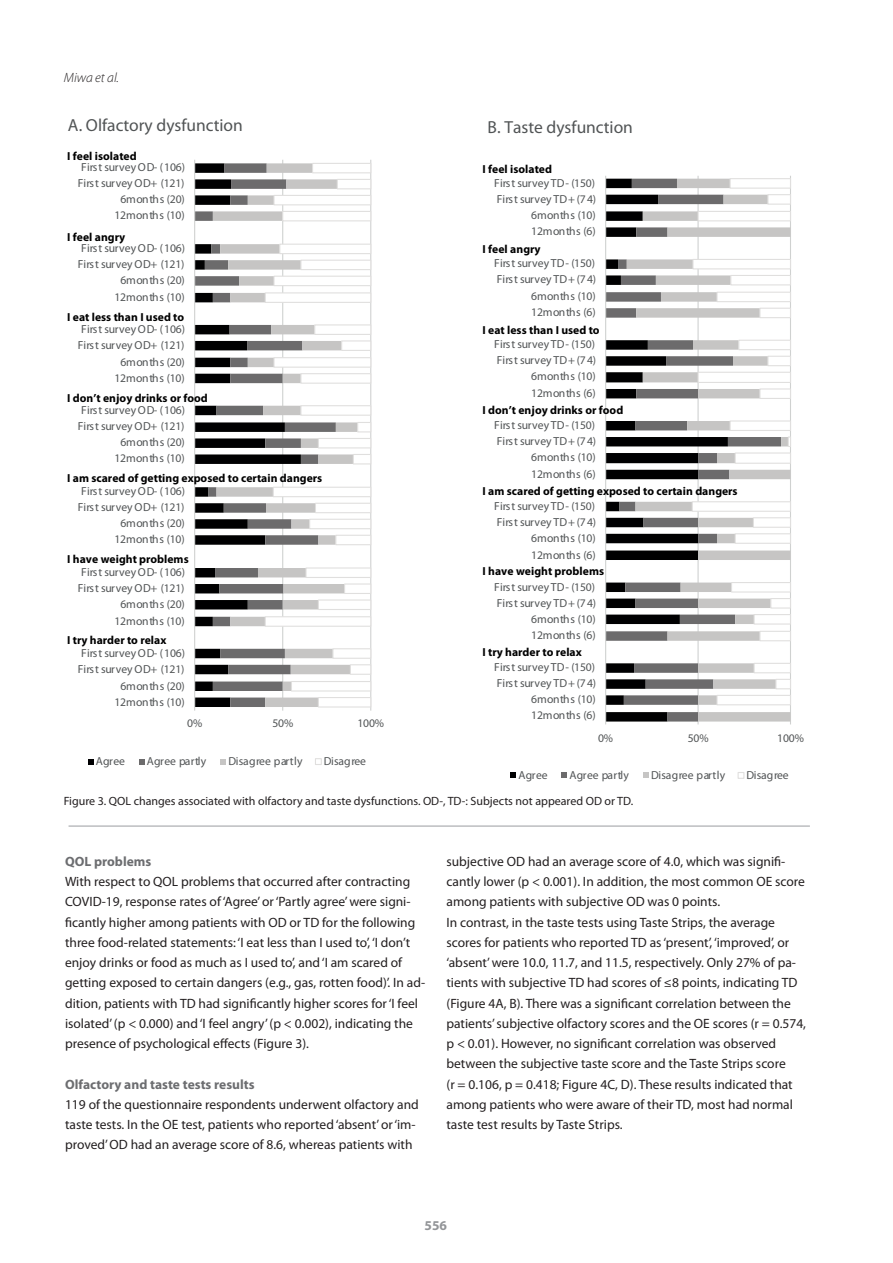
<style>
.page{position:relative;width:893px;height:1263px;background:#fff}
.page>*{position:absolute;margin:0;border:0;box-sizing:border-box;transform-origin:0 0}
.t1{font:17.4px "Myriad Pro";color:#515455}
.Kopje{font:13.5px/20.2px "Myriad Pro";color:#231f20}
.Kopje-2{font:700 13.5px "Myriad Pro";color:#6c6d70}
.t2{font:italic 300 13.5px "Myriad Pro";color:#231f20}
.t3{font:700 13.5px "Myriad Pro";color:#939598}
.bijschrift{font:12px "Myriad Pro";color:#231f20}
.t4{font:11.7px "Myriad Pro";color:#515455}
.t5{font:700 11.7px "Myriad Pro";letter-spacing:.005em;color:#000001}
</style>
<div class="page">
<hr style="left:69px;top:825px;width:741px;height:2px;background:#bcbdc0">
<hr style="left:282px;top:160px;width:1px;height:551px;background:#cfd1d0">
<hr style="left:370px;top:160px;width:1px;height:551px;background:#cfd1d0">
<svg style="left:195px;top:163px;width:18px;height:544px"></svg>
<svg style="left:213px;top:163px;width:51px;height:544px"></svg>
<svg style="left:264px;top:162px;width:107px;height:546px"></svg>
<hr style="left:194px;top:160px;width:1px;height:551px;background:#cfd1d0">
<svg style="left:88px;top:759px;width:6px;height:5px"></svg>
<svg style="left:139px;top:759px;width:5px;height:5px"></svg>
<svg style="left:220px;top:759px;width:6px;height:5px"></svg>
<div style="left:315px;top:758px;width:7px;height:7px;border:1px solid #e0dfde"></div>
<hr style="left:697px;top:176px;width:2px;height:548px;background:#cfd1d0">
<hr style="left:790px;top:176px;width:1px;height:548px;background:#cfd1d0">
<svg style="left:606px;top:179px;width:21px;height:542px"></svg>
<svg style="left:627px;top:179px;width:163px;height:542px"></svg>
<svg style="left:691px;top:178px;width:100px;height:528px"></svg>
<hr style="left:605px;top:176px;width:1px;height:548px;background:#cfd1d0">
<svg style="left:510px;top:772px;width:6px;height:6px"></svg>
<svg style="left:561px;top:772px;width:6px;height:6px"></svg>
<svg style="left:643px;top:772px;width:6px;height:6px"></svg>
<div style="left:737px;top:772px;width:7px;height:7px;border:1px solid #e0dfde"></div>
<p class="t2" style="left:64px;top:70px;width:57px">Miwa et al.</p>
<p class="t1" style="left:68px;top:116px;width:176px">A. Olfactory dysfunction</p>
<p class="t1" style="left:488px;top:117px;width:147px">B. Taste dysfunction</p>
<p class="t5" style="left:67px;top:150px;width:71px">I feel isolated</p>
<p class="t4" style="left:81px;top:160px;width:105px">First surveyOD- (106)</p>
<p class="t5" style="left:483px;top:162px;width:71px">I feel isolated</p>
<p class="t4" style="left:78px;top:177px;width:108px">First surveyOD+ (121)</p>
<p class="t4" style="left:494px;top:176px;width:102px">First survey TD- (150)</p>
<p class="t4" style="left:120px;top:193px;width:66px">6months (20)</p>
<p class="t4" style="left:497px;top:192px;width:101px">Firstsurvey TD+ (74)</p>
<p class="t4" style="left:114px;top:209px;width:72px">12months (10)</p>
<p class="t4" style="left:531px;top:209px;width:66px">6months (10)</p>
<p class="t5" style="left:67px;top:230px;width:59px">I feel angry</p>
<p class="t4" style="left:81px;top:242px;width:105px">First surveyOD- (106)</p>
<p class="t4" style="left:531px;top:225px;width:66px">12months (6)</p>
<p class="t5" style="left:483px;top:242px;width:59px">I feel angry</p>
<p class="t4" style="left:78px;top:258px;width:108px">First surveyOD+ (121)</p>
<p class="t4" style="left:494px;top:257px;width:102px">First survey TD- (150)</p>
<p class="t4" style="left:120px;top:274px;width:66px">6months (20)</p>
<p class="t4" style="left:497px;top:273px;width:101px">Firstsurvey TD+ (74)</p>
<p class="t4" style="left:114px;top:291px;width:72px">12months (10)</p>
<p class="t4" style="left:531px;top:289px;width:66px">6months (10)</p>
<p class="t5" style="left:67px;top:311px;width:118px">I eat less than I used to</p>
<p class="t4" style="left:531px;top:306px;width:66px">12months (6)</p>
<p class="t4" style="left:81px;top:323px;width:105px">First surveyOD- (106)</p>
<p class="t5" style="left:483px;top:323px;width:118px">I eat less than I used to</p>
<p class="t4" style="left:78px;top:339px;width:108px">First surveyOD+ (121)</p>
<p class="t4" style="left:494px;top:338px;width:102px">First survey TD- (150)</p>
<p class="t4" style="left:120px;top:355px;width:66px">6months (20)</p>
<p class="t4" style="left:497px;top:354px;width:101px">Firstsurvey TD+ (74)</p>
<p class="t4" style="left:114px;top:371px;width:72px">12months (10)</p>
<p class="t4" style="left:531px;top:370px;width:66px">6months (10)</p>
<p class="t5" style="left:67px;top:392px;width:142px">I don’t enjoy drinks or food</p>
<p class="t4" style="left:81px;top:403px;width:105px">First surveyOD- (106)</p>
<p class="t4" style="left:531px;top:387px;width:66px">12months (6)</p>
<p class="t5" style="left:483px;top:404px;width:142px">I don’t enjoy drinks or food</p>
<p class="t4" style="left:78px;top:420px;width:108px">First surveyOD+ (121)</p>
<p class="t4" style="left:494px;top:419px;width:102px">First survey TD- (150)</p>
<p class="t4" style="left:120px;top:436px;width:66px">6months (20)</p>
<p class="t4" style="left:497px;top:435px;width:101px">Firstsurvey TD+ (74)</p>
<p class="t4" style="left:114px;top:452px;width:72px">12months (10)</p>
<p class="t4" style="left:531px;top:451px;width:66px">6months (10)</p>
<p class="t5" style="left:67px;top:472px;width:257px">I am scared of getting exposed to certain dangers</p>
<p class="t4" style="left:81px;top:485px;width:105px">First surveyOD- (106)</p>
<p class="t4" style="left:531px;top:467px;width:66px">12months (6)</p>
<p class="t5" style="left:483px;top:484px;width:257px">I am scared of getting exposed to certain dangers</p>
<p class="t4" style="left:78px;top:501px;width:108px">First surveyOD+ (121)</p>
<p class="t4" style="left:494px;top:499px;width:102px">First survey TD- (150)</p>
<p class="t4" style="left:120px;top:517px;width:66px">6months (20)</p>
<p class="t4" style="left:497px;top:515px;width:101px">Firstsurvey TD+ (74)</p>
<p class="t4" style="left:114px;top:533px;width:72px">12months (10)</p>
<p class="t4" style="left:531px;top:531px;width:66px">6months (10)</p>
<p class="t5" style="left:67px;top:552px;width:123px">I have weight problems</p>
<p class="t4" style="left:81px;top:566px;width:105px">First surveyOD- (106)</p>
<p class="t4" style="left:531px;top:548px;width:66px">12months (6)</p>
<p class="t5" style="left:483px;top:565px;width:123px">I have weight problems</p>
<p class="t4" style="left:78px;top:582px;width:108px">First surveyOD+ (121)</p>
<p class="t4" style="left:494px;top:580px;width:102px">First survey TD- (150)</p>
<p class="t4" style="left:120px;top:598px;width:66px">6months (20)</p>
<p class="t4" style="left:497px;top:596px;width:101px">Firstsurvey TD+ (74)</p>
<p class="t4" style="left:114px;top:614px;width:72px">12months (10)</p>
<p class="t4" style="left:531px;top:612px;width:66px">6months (10)</p>
<p class="t5" style="left:67px;top:633px;width:101px">I try harder to relax</p>
<p class="t4" style="left:81px;top:646px;width:105px">First surveyOD- (106)</p>
<p class="t4" style="left:531px;top:629px;width:66px">12months (6)</p>
<p class="t5" style="left:483px;top:645px;width:101px">I try harder to relax</p>
<p class="t4" style="left:78px;top:662px;width:108px">First surveyOD+ (121)</p>
<p class="t4" style="left:494px;top:661px;width:102px">First survey TD- (150)</p>
<p class="t4" style="left:120px;top:679px;width:66px">6months (20)</p>
<p class="t4" style="left:497px;top:677px;width:101px">Firstsurvey TD+ (74)</p>
<p class="t4" style="left:114px;top:695px;width:72px">12months (10)</p>
<p class="t4" style="left:531px;top:693px;width:66px">6months (10)</p>
<p class="t4" style="left:187px;top:717px;width:17px">0%</p>
<p class="t4" style="left:272px;top:717px;width:22px">50%</p>
<p class="t4" style="left:357px;top:717px;width:28px">100%</p>
<p class="t4" style="left:531px;top:709px;width:66px">12months (6)</p>
<p class="t4" style="left:598px;top:732px;width:17px">0%</p>
<p class="t4" style="left:688px;top:732px;width:22px">50%</p>
<p class="t4" style="left:777px;top:732px;width:28px">100%</p>
<p class="t4" style="left:96px;top:754px;width:31px">Agree</p>
<p class="t4" style="left:147px;top:754px;width:61px">Agree partly</p>
<p class="t4" style="left:229px;top:754px;width:75px">Disagree partly</p>
<p class="t4" style="left:324px;top:754px;width:44px">Disagree</p>
<p class="t4" style="left:519px;top:769px;width:31px">Agree</p>
<p class="t4" style="left:570px;top:769px;width:61px">Agree partly</p>
<p class="t4" style="left:651px;top:769px;width:75px">Disagree partly</p>
<p class="t4" style="left:746px;top:769px;width:44px">Disagree</p>
<p class="bijschrift" style="left:64px;top:794px;width:571px">Figure 3. QOL changes associated with olfactory and taste dysfunctions. OD-, TD-: Subjects not appeared OD or TD.</p>
<p class="Kopje-2" style="left:65px;top:854px;width:88px">QOL problems</p>
<p class="Kopje" style="left:65px;top:872px;width:362px">With respect to QOL problems that occurred after contracting COVID-19, response rates of ‘Agree’ or ‘Partly agree’ were signi&shy;ficantly higher among patients with OD or TD for the following three food-related statements: ‘I eat less than I used to’, ‘I don’t enjoy drinks or food as much as I used to’, and ‘I am scared of getting exposed to certain dangers (e.g., gas, rotten food)’. In ad&shy;dition, patients with TD had significantly higher scores for ‘I feel isolated’ (p &lt; 0.000) and ‘I feel angry’ (p &lt; 0.002), indicating the presence of psychological effects (Figure 3).</p>
<p class="Kopje-2" style="left:65px;top:1076px;width:191px">Olfactory and taste tests results</p>
<p class="Kopje" style="left:65px;top:1094px;width:355px">119 of the questionnaire respondents underwent olfactory and taste tests. In the OE test, patients who reported ‘absent’ or ‘im&shy;proved’ OD had an average score of 8.6, whereas patients with</p>
<p class="Kopje" style="left:446px;top:851px;width:360px">subjective OD had an average score of 4.0, which was signifi&shy;cantly lower (p &lt; 0.001). In addition, the most common OE score among patients with subjective OD was 0 points.</p>
<p class="Kopje" style="left:446px;top:912px;width:361px">In contrast, in the taste tests using Taste Strips, the average scores for patients who reported TD as ‘present’, ‘improved’, or ‘absent’ were 10.0, 11.7, and 11.5, respectively. Only 27% of pa&shy;tients with subjective TD had scores of ≤8 points, indicating TD (Figure 4A, B). There was a significant correlation between the patients’ subjective olfactory scores and the OE scores (r = 0.574, p &lt; 0.01). However, no significant correlation was observed between the subjective taste score and the Taste Strips score<br>(r = 0.106, p = 0.418; Figure 4C, D). These results indicated that among patients who were aware of their TD, most had normal taste test results by Taste Strips.</p>
<p class="t3" style="left:425px;top:1218px;width:24px">556</p>
</div>
